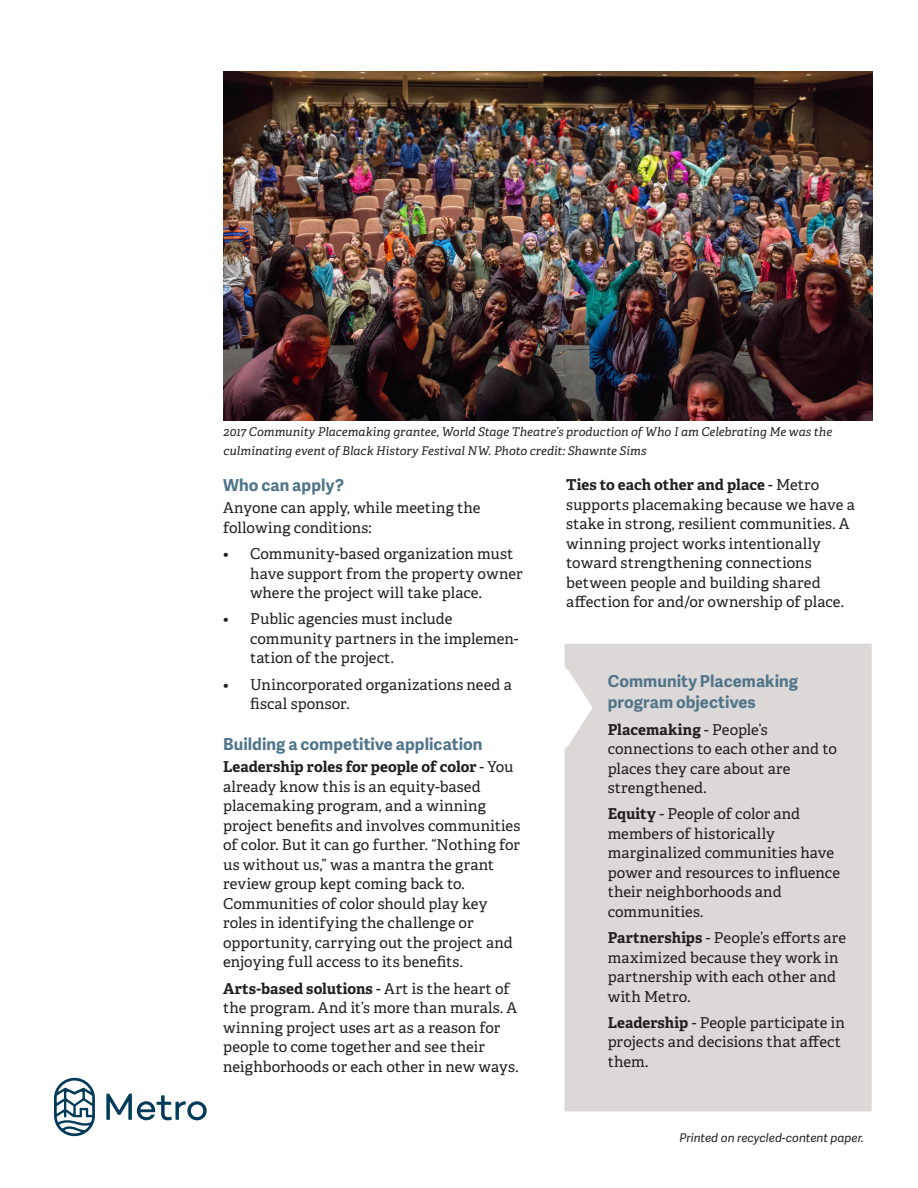
<style>
.page{position:relative;width:918px;height:1188px;background:#fff}
.page>*{position:absolute;margin:0;border:0;box-sizing:border-box;transform-origin:0 0}
.Body_text_-_A{font:700 16.5px/21px "Adelle Sans";letter-spacing:.005em;color:#50758a}
.Body_text_-_A-2{font:15px/19.5px "Adelle PE";letter-spacing:.005em;color:#231f20}
.Body_text_-_A-3{font:italic 12px/19.5px "Adelle PE";letter-spacing:.005em;color:#231f20}
.Publication_info{font:italic 12px "Adelle Sans";color:#231f20}
.s1{font-weight:700}
</style>
<div class="page">
<div style="left:565px;top:644px;width:307px;height:468px;background:#dcd8d7"></div>
<svg style="left:106px;top:1094px;width:101px;height:26px"></svg>
<svg style="left:54px;top:1078px;width:41px;height:58px"></svg>
<img style="left:223px;top:71px;width:650px;height:349px">
<p class="Body_text_-_A-3" style="left:224px;top:421px;width:610px">2017 Community Placemaking grantee, World Stage Theatre’s production of Who I am Celebrating Me was the culminating event of Black History Festival NW. Photo credit: Shawnte Sims</p>
<p class="Body_text_-_A" style="left:223px;top:474px;width:122px">Who can apply?</p>
<p class="Body_text_-_A-2" style="left:223px;top:498px;width:259px">Anyone can apply, while meeting the following conditions:</p>
<p class="Body_text_-_A-2" style="left:250px;top:543px;width:274px;text-indent:-27px">• Community-based organization must have support from the property owner where the project will take place.</p>
<p class="Body_text_-_A-2" style="left:250px;top:609px;width:270px;text-indent:-27px">• Public agencies must include community partners in the implemen&shy;tation of the project.</p>
<p class="Body_text_-_A-2" style="left:250px;top:674px;width:263px;text-indent:-27px">• Unincorporated organizations need a fiscal sponsor.</p>
<p class="Body_text_-_A" style="left:223px;top:733px;width:261px">Building a competitive application</p>
<p class="Body_text_-_A-2" style="left:223px;top:757px;width:299px"><span class="s1">Leadership roles for people of color</span> - You already know this is an equity-based placemaking program, and a winning project benefits and involves communities of color. But it can go further. “Nothing for us without us,” was a mantra the grant review group kept coming back to.<br>Communities of color should play key roles in identifying the challenge or opportunity, carrying out the project and enjoying full access to its benefits.</p>
<p class="Body_text_-_A-2" style="left:223px;top:978px;width:297px"><span class="s1">Arts-based solutions</span> - Art is the heart of the program. And it’s more than murals. A winning project uses art as a reason for people to come together and see their neighborhoods or each other in new ways.</p>
<p class="Body_text_-_A-2" style="left:566px;top:475px;width:290px"><span class="s1">Ties to each other and place</span> - Metro supports placemaking because we have a stake in strong, resilient communities. A winning project works intentionally toward strengthening connections between people and building shared affection for and/or ownership of place.</p>
<p class="Body_text_-_A" style="left:608px;top:670px;width:192px">Community Placemaking program objectives</p>
<p class="Body_text_-_A-2" style="left:608px;top:719px;width:231px"><span class="s1">Placemaking</span> - People’s connections to each other and to places they care about are strengthened.</p>
<p class="Body_text_-_A-2" style="left:608px;top:804px;width:234px"><span class="s1">Equity</span> - People of color and members of historically marginalized communities have power and resources to influence their neighborhoods and communities.</p>
<p class="Body_text_-_A-2" style="left:608px;top:928px;width:240px"><span class="s1">Partnerships</span> - People’s efforts are maximized because they work in partnership with each other and with Metro.</p>
<p class="Body_text_-_A-2" style="left:608px;top:1012px;width:239px"><span class="s1">Leadership</span> - People participate in projects and decisions that affect them.</p>
<p class="Publication_info" style="left:679px;top:1129px;width:186px">Printed on recycled-content paper.</p>
</div>
